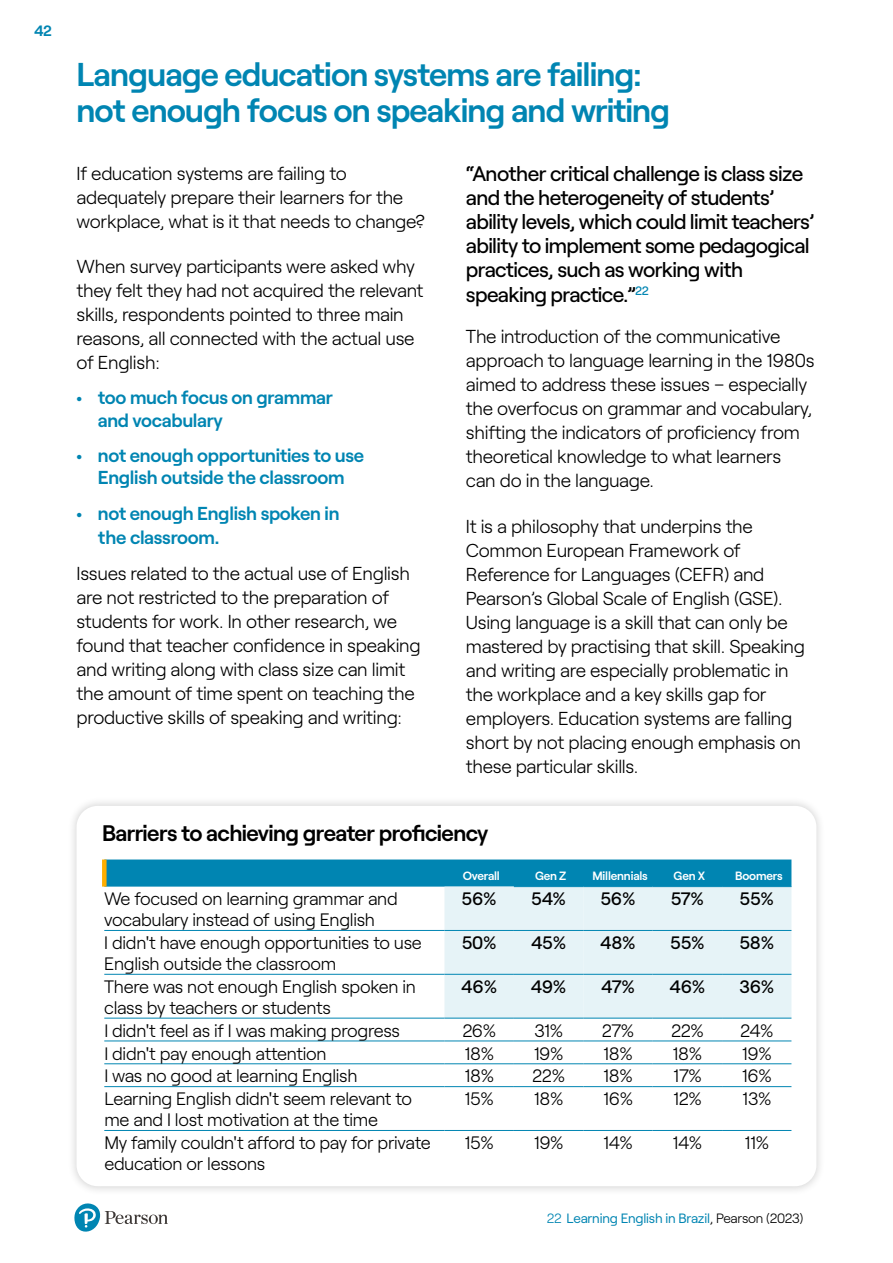
<style>
.page{position:relative;width:893px;height:1263px;background:#fff}
.page>*{position:absolute;margin:0;border:0;box-sizing:border-box;transform-origin:0 0}
.t1{font:600 33px/36px "Roobert";letter-spacing:-.03em;color:#0085b2}
.t2{font:600 22.5px "Roobert";letter-spacing:-.025em;color:#000}
.t3{font:500 21px/24.3px "Roobert";letter-spacing:-.03em;color:#000}
.t4{font:300 18.75px/24px "Roobert";letter-spacing:-.015em;color:#000}
.t5{font:600 18.75px/22.5px "Roobert";letter-spacing:-.015em;color:#0085b2}
.t6{font:300 18px/21px "Roobert";letter-spacing:-.015em;color:#000}
.t7{font:500 18px "Roobert";letter-spacing:-.015em;color:#000}
.t8{font:600 15px "Roobert";color:#0085b2}
.t9{font:13.5px "Roobert";letter-spacing:-.015em;color:#0085b2}
.t10{font:600 12px "Roobert";letter-spacing:-.015em;color:#fff}
.s1{font-weight:300}
.s2{font-weight:300;color:#000}
</style>
<div class="page">
<div style="left:67px;top:796px;width:759px;height:399px;background:#000;opacity:.2"></div>
<div style="left:77px;top:806px;width:739px;height:380px;background:#fff;border-radius:21px"></div>
<svg style="left:104px;top:859px;width:687px;height:159px"></svg>
<hr style="left:104px;top:930px;width:340px;height:1px;background:#0085b2">
<hr style="left:104px;top:974px;width:340px;height:1px;background:#0085b2">
<hr style="left:104px;top:1018px;width:340px;height:1px;background:#0085b2">
<hr style="left:104px;top:1041px;width:340px;height:1px;background:#0085b2">
<hr style="left:104px;top:1063px;width:340px;height:1px;background:#0085b2">
<hr style="left:104px;top:1130px;width:340px;height:1px;background:#0085b2">
<hr style="left:444px;top:1130px;width:70px;height:1px;background:#0085b2">
<hr style="left:514px;top:1130px;width:69px;height:1px;background:#0085b2">
<hr style="left:583px;top:1130px;width:70px;height:1px;background:#0085b2">
<hr style="left:653px;top:1130px;width:69px;height:1px;background:#0085b2">
<hr style="left:722px;top:1130px;width:69px;height:1px;background:#0085b2">
<hr style="left:444px;top:930px;width:70px;height:1px;background:#0085b2">
<hr style="left:444px;top:974px;width:70px;height:1px;background:#0085b2">
<hr style="left:514px;top:930px;width:69px;height:1px;background:#0085b2">
<hr style="left:583px;top:930px;width:70px;height:1px;background:#0085b2">
<hr style="left:653px;top:930px;width:69px;height:1px;background:#0085b2">
<hr style="left:722px;top:930px;width:69px;height:1px;background:#0085b2">
<hr style="left:514px;top:974px;width:69px;height:1px;background:#0085b2">
<hr style="left:583px;top:974px;width:70px;height:1px;background:#0085b2">
<hr style="left:653px;top:974px;width:69px;height:1px;background:#0085b2">
<hr style="left:722px;top:974px;width:69px;height:1px;background:#0085b2">
<hr style="left:444px;top:1018px;width:70px;height:1px;background:#0085b2">
<hr style="left:514px;top:1018px;width:69px;height:1px;background:#0085b2">
<hr style="left:583px;top:1018px;width:70px;height:1px;background:#0085b2">
<hr style="left:653px;top:1018px;width:69px;height:1px;background:#0085b2">
<hr style="left:722px;top:1018px;width:69px;height:1px;background:#0085b2">
<hr style="left:444px;top:1041px;width:70px;height:1px;background:#0085b2">
<hr style="left:514px;top:1041px;width:69px;height:1px;background:#0085b2">
<hr style="left:583px;top:1041px;width:70px;height:1px;background:#0085b2">
<hr style="left:653px;top:1041px;width:69px;height:1px;background:#0085b2">
<hr style="left:722px;top:1041px;width:69px;height:1px;background:#0085b2">
<hr style="left:444px;top:1063px;width:70px;height:1px;background:#0085b2">
<hr style="left:514px;top:1063px;width:69px;height:1px;background:#0085b2">
<hr style="left:583px;top:1063px;width:70px;height:1px;background:#0085b2">
<hr style="left:653px;top:1063px;width:69px;height:1px;background:#0085b2">
<hr style="left:722px;top:1063px;width:69px;height:1px;background:#0085b2">
<hr style="left:444px;top:1086px;width:70px;height:1px;background:#0085b2">
<hr style="left:514px;top:1086px;width:69px;height:1px;background:#0085b2">
<hr style="left:583px;top:1086px;width:70px;height:1px;background:#0085b2">
<hr style="left:653px;top:1086px;width:69px;height:1px;background:#0085b2">
<hr style="left:722px;top:1086px;width:69px;height:1px;background:#0085b2">
<hr style="left:104px;top:1086px;width:340px;height:1px;background:#0085b2">
<hr style="left:514px;top:886px;width:69px;height:1px;background:#0085b2">
<hr style="left:583px;top:886px;width:70px;height:1px;background:#0085b2">
<hr style="left:653px;top:886px;width:69px;height:1px;background:#0085b2">
<hr style="left:722px;top:886px;width:69px;height:1px;background:#0085b2">
<div style="left:102px;top:859px;width:5px;height:28px;background:#ffae00"></div>
<svg style="left:74px;top:1203px;width:94px;height:29px"></svg>
<p class="t8" style="left:34px;top:19px;width:19px">42</p>
<h1 class="t1" style="left:77px;top:53px;width:595px">Language education systems are failing: not enough focus on speaking and writing</h1>
<p class="t4" style="left:77px;top:160px;width:350px">If education systems are failing to adequately prepare their learners for the workplace, what is it that needs to change?</p>
<p class="t4" style="left:77px;top:253px;width:348px">When survey participants were asked why they felt they had not acquired the relevant skills, respondents pointed to three main reasons, all connected with the actual use of English:</p>
<p class="t5" style="left:98px;top:385px;width:237px;text-indent:-21px">• too much focus on grammar and vocabulary</p>
<p class="t5" style="left:77px;top:442px;width:289px;text-align:center">• not enough opportunities to use<br>English outside the classroom</p>
<p class="t5" style="left:98px;top:499px;width:243px;line-height:24px;text-indent:-21px">• not enough English spoken in the classroom.</p>
<p class="t4" style="left:77px;top:560px;width:346px">Issues related to the actual use of English are not restricted to the preparation of students for work. In other research, we found that teacher confidence in speaking and writing along with class size can limit the amount of time spent on teaching the productive skills of speaking and writing:</p>
<p class="t3" style="left:466px;top:160px;width:350px">“Another critical challenge is class size and the heterogeneity of students’ ability levels, which could limit teachers’ ability to implement some pedagogical practices, such as working with speaking practice.”<sup>22</sup></p>
<p class="t4" style="left:466px;top:323px;width:350px">The introduction of the communicative approach to language learning in the 1980s aimed to address these issues – especially the overfocus on grammar and vocabulary, shifting the indicators of proficiency from theoretical knowledge to what learners can do in the language.</p>
<p class="t4" style="left:466px;top:513px;width:341px">It is a philosophy that underpins the Common European Framework of Reference for Languages (CEFR) and Pearson’s Global Scale of English (GSE).<br>Using language is a skill that can only be mastered by practising that skill. Speaking and writing are especially problematic in the workplace and a key skills gap for employers. Education systems are falling short by not placing enough emphasis on these particular skills.</p>
<p class="t2" style="left:102px;top:815px;width:388px">Barriers to achieving greater proficiency</p>
<p class="t10" style="left:463px;top:867px;width:39px">Overall</p>
<p class="t10" style="left:535px;top:867px;width:33px">Gen Z</p>
<p class="t10" style="left:592px;top:867px;width:57px">Millennials</p>
<p class="t10" style="left:674px;top:867px;width:33px">Gen X</p>
<p class="t10" style="left:735px;top:867px;width:49px">Boomers</p>
<p class="t6" style="left:104px;top:887px;width:295px">We focused on learning grammar and vocabulary instead of using English</p>
<p class="t7" style="left:462px;top:885px;width:37px">56%</p>
<p class="t7" style="left:531px;top:885px;width:36px">54%</p>
<p class="t7" style="left:600px;top:885px;width:37px">56%</p>
<p class="t7" style="left:671px;top:885px;width:35px">57%</p>
<p class="t7" style="left:739px;top:885px;width:36px">55%</p>
<p class="t6" style="left:104px;top:931px;width:319px">I didn't have enough opportunities to use<br>English outside the classroom</p>
<p class="t7" style="left:462px;top:929px;width:36px">50%</p>
<p class="t7" style="left:531px;top:929px;width:37px">45%</p>
<p class="t7" style="left:600px;top:929px;width:37px">48%</p>
<p class="t7" style="left:670px;top:929px;width:36px">55%</p>
<p class="t7" style="left:739px;top:929px;width:36px">58%</p>
<p class="t6" style="left:104px;top:975px;width:313px">There was not enough English spoken in class by teachers or students</p>
<p class="t7" style="left:461px;top:973px;width:37px">46%</p>
<p class="t7" style="left:531px;top:973px;width:37px">49%</p>
<p class="t7" style="left:601px;top:973px;width:35px">47%</p>
<p class="t7" style="left:669px;top:973px;width:37px">46%</p>
<p class="t7" style="left:739px;top:973px;width:37px">36%</p>
<p class="t6" style="left:104px;top:1018px;width:297px">I didn't feel as if I was making progress</p>
<p class="t6" style="left:462px;top:1018px;width:35px">26%</p>
<p class="t6" style="left:534px;top:1018px;width:31px">31%</p>
<p class="t6" style="left:602px;top:1018px;width:34px">27%</p>
<p class="t6" style="left:671px;top:1018px;width:34px">22%</p>
<p class="t6" style="left:740px;top:1018px;width:35px">24%</p>
<p class="t6" style="left:104px;top:1041px;width:224px">I didn't pay enough attention</p>
<p class="t6" style="left:464px;top:1041px;width:31px">18%</p>
<p class="t6" style="left:534px;top:1041px;width:31px">19%</p>
<p class="t6" style="left:603px;top:1041px;width:31px">18%</p>
<p class="t6" style="left:673px;top:1041px;width:31px">18%</p>
<p class="t6" style="left:742px;top:1041px;width:31px">19%</p>
<p class="t6" style="left:104px;top:1064px;width:255px">I was no good at learning English</p>
<p class="t6" style="left:464px;top:1064px;width:31px">18%</p>
<p class="t6" style="left:532px;top:1064px;width:34px">22%</p>
<p class="t6" style="left:603px;top:1064px;width:31px">18%</p>
<p class="t6" style="left:673px;top:1064px;width:30px">17%</p>
<p class="t6" style="left:742px;top:1064px;width:31px">16%</p>
<p class="t6" style="left:104px;top:1087px;width:309px">Learning English didn't seem relevant to me and I lost motivation at the time</p>
<p class="t6" style="left:465px;top:1087px;width:31px">15%</p>
<p class="t6" style="left:534px;top:1087px;width:31px">18%</p>
<p class="t6" style="left:603px;top:1087px;width:31px">16%</p>
<p class="t6" style="left:673px;top:1087px;width:30px">12%</p>
<p class="t6" style="left:742px;top:1087px;width:31px">13%</p>
<p class="t6" style="left:104px;top:1131px;width:328px">My family couldn't afford to pay for private education or lessons</p>
<p class="t6" style="left:465px;top:1131px;width:31px">15%</p>
<p class="t6" style="left:534px;top:1131px;width:31px">19%</p>
<p class="t6" style="left:603px;top:1131px;width:31px">14%</p>
<p class="t6" style="left:673px;top:1131px;width:31px">14%</p>
<p class="t6" style="left:744px;top:1131px;width:26px">11%</p>
<p class="t9" style="left:547px;top:1208px;width:258px"><span class="s1">22</span> Learning English in Brazil<span class="s2">, Pearson (2023)</span></p>
</div>
